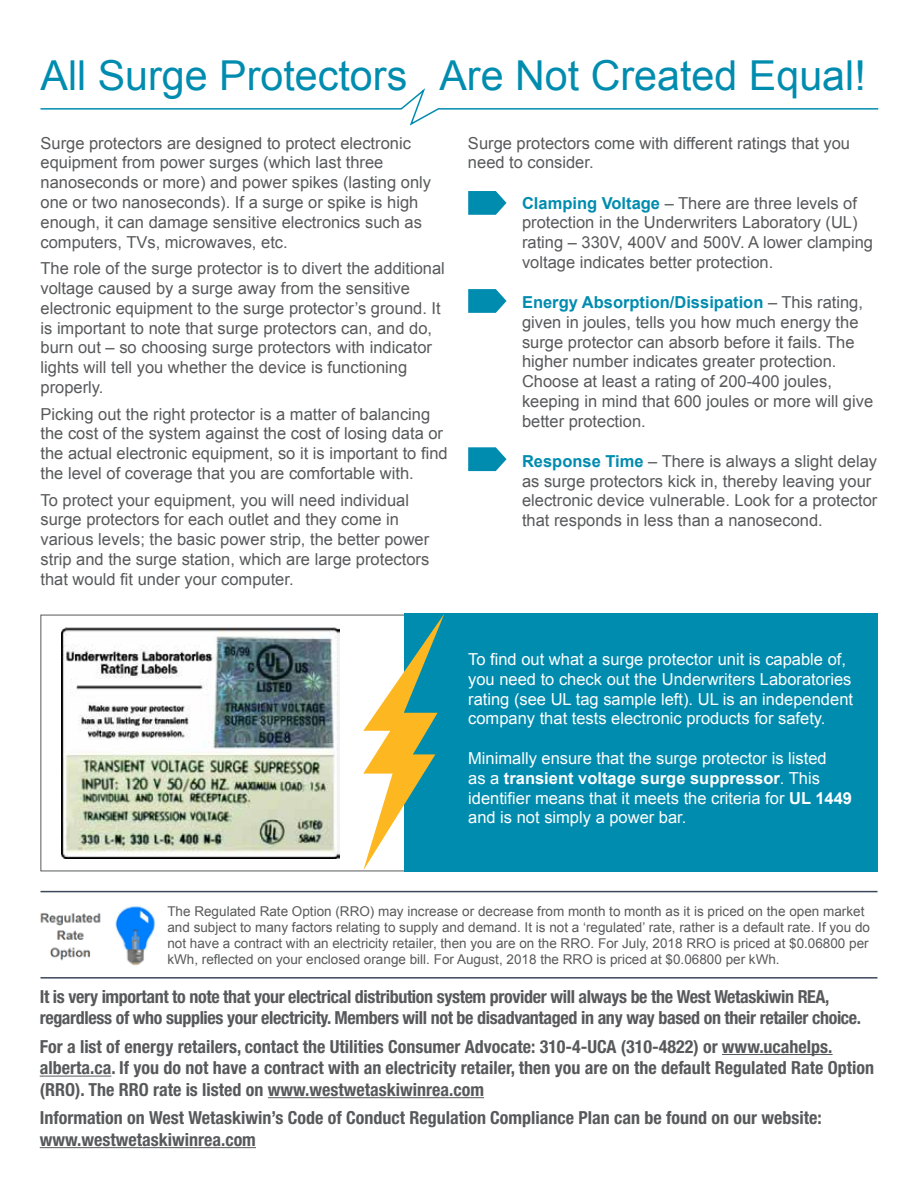
<style>
.page{position:relative;width:918px;height:1188px;background:#fff}
.page>*{position:absolute;margin:0;border:0;box-sizing:border-box;transform-origin:0 0}
.t1{font:41.25px "Arial";color:#008caf}
.t2{font:700 condensed 18px/21.6px "Helvetica Neue LT Std";color:#58595b}
.t3{font:700 condensed 18px/21.6px "Helvetica Neue LT Std";letter-spacing:-.02em;color:#58595b}
.t4{font:16.5px/19.8px "Arial";color:#58595b}
.t5{font:16.5px/19.8px "Arial";color:#fff}
.t6{font:13.5px/16.2px "Arial";color:#58595b}
.t7{font:9.9px/11.7px "Arial";letter-spacing:.005em;color:#000}
.t8{font:8.25px "Arial";letter-spacing:.01em;color:#000}
.s1{font-weight:700;color:#008caf}
.s2{font-weight:700}
</style>
<div class="page">
<img style="left:40px;top:906px;width:115px;height:60px">
<hr style="left:722px;top:1054px;width:111px;height:1px;background:#58595b">
<hr style="left:40px;top:1076px;width:71px;height:1px;background:#58595b">
<hr style="left:268px;top:1097px;width:216px;height:1px;background:#58595b">
<hr style="left:40px;top:1147px;width:216px;height:1px;background:#58595b">
<hr style="left:40px;top:977px;width:838px;height:2px;background:#3d485b">
<hr style="left:40px;top:891px;width:838px;height:1px;background:#3d485b">
<div style="left:404px;top:614px;width:474px;height:258px;background:#008caf"></div>
<svg style="left:468px;top:191px;width:39px;height:24px"></svg>
<svg style="left:468px;top:289px;width:39px;height:24px"></svg>
<svg style="left:468px;top:447px;width:39px;height:24px"></svg>
<svg style="left:363px;top:614px;width:81px;height:256px"></svg>
<svg style="left:40px;top:88px;width:839px;height:38px"></svg>
<img style="left:61px;top:628px;width:278px;height:231px">
<h1 class="t1" style="left:40px;top:49px;width:827px">All Surge Protectors Are Not Created Equal!</h1>
<p class="t4" style="left:40px;top:133px;width:392px">Surge protectors are designed to protect electronic equipment from power surges (which last three nanoseconds or more) and power spikes (lasting only one or two nanoseconds). If a surge or spike is high enough, it can damage sensitive electronics such as computers, TVs, microwaves, etc.</p>
<p class="t4" style="left:40px;top:259px;width:406px">The role of the surge protector is to divert the additional voltage caused by a surge away from the sensitive electronic equipment to the surge protector’s ground. It is important to note that surge protectors can, and do, burn out – so choosing surge protectors with indicator lights will tell you whether the device is functioning properly.</p>
<p class="t4" style="left:40px;top:404px;width:409px">Picking out the right protector is a matter of balancing the cost of the system against the cost of losing data or the actual electronic equipment, so it is important to find the level of coverage that you are comfortable with.</p>
<p class="t4" style="left:40px;top:490px;width:390px">To protect your equipment, you will need individual surge protectors for each outlet and they come in various levels; the basic power strip, the better power strip and the surge station, which are large protectors that would fit under your computer.</p>
<p class="t4" style="left:468px;top:133px;width:384px">Surge protectors come with different ratings that you need to consider.</p>
<p class="t4" style="left:522px;top:193px;width:353px"><span class="s1">Clamping Voltage</span> – There are three levels of protection in the Underwriters Laboratory (UL) rating – 330V, 400V and 500V. A lower clamping voltage indicates better protection.</p>
<p class="t4" style="left:522px;top:292px;width:353px"><span class="s1">Energy Absorption/Dissipation</span> – This rating, given in joules, tells you how much energy the surge protector can absorb before it fails. The higher number indicates greater protection.<br>Choose at least a rating of 200-400 joules, keeping in mind that 600 joules or more will give better protection.</p>
<p class="t4" style="left:522px;top:451px;width:357px"><span class="s1">Response Time</span> – There is always a slight delay as surge protectors kick in, thereby leaving your electronic device vulnerable. Look for a protector that responds in less than a nanosecond.</p>
<p class="t5" style="left:468px;top:650px;width:386px">To find out what a surge protector unit is capable of, you need to check out the Underwriters Laboratories rating (see UL tag sample left). UL is an independent company that tests electronic products for safety.</p>
<p class="t5" style="left:468px;top:749px;width:385px">Minimally ensure that the surge protector is listed<br>as a <span class="s2">transient voltage surge suppressor</span>. This identifier means that it meets the criteria for <span class="s2">UL 1449 </span>and is not simply a power bar.</p>
<p class="t6" style="left:167px;top:903px;width:704px">The Regulated Rate Option (RRO) may increase or decrease from month to month as it is priced on the open market and subject to many factors relating to supply and demand. It is not a ‘regulated’ rate, rather is a default rate. If you do not have a contract with an electricity retailer, then you are on the RRO. For July, 2018 RRO is priced at $0.06800 per kWh, reflected on your enclosed orange bill. For August, 2018 the RRO is priced at $0.06800 per kWh.</p>
<p class="t3" style="left:40px;top:985px;width:823px">It is very important to note that your electrical distribution system provider will always be the West Wetaskiwin REA, regardless of who supplies your electricity. Members will not be disadvantaged in any way based on their retailer choice.</p>
<p class="t2" style="left:40px;top:1035px;width:836px">For a list of energy retailers, contact the Utilities Consumer Advocate: 310-4-UCA (310-4822) or www.ucahelps. alberta.ca. If you do not have a contract with an electricity retailer, then you are on the default Regulated Rate Option (RRO). The RRO rate is listed on www.westwetaskiwinrea.com</p>
<p class="t2" style="left:40px;top:1107px;width:783px">Information on West Wetaskiwin’s Code of Conduct Regulation Compliance Plan can be found on our website: www.westwetaskiwinrea.com</p>
<p class="t7" style="left:388px;top:922px;width:81px">August = $0.0410<br>Sept = $0.0410</p>
<p class="t8" style="left:42px;top:1063px;width:411px">Information on West Wetaskiwin’s Code of Conduct Regulation Compliance Plan can be found on our website –</p>
</div>
